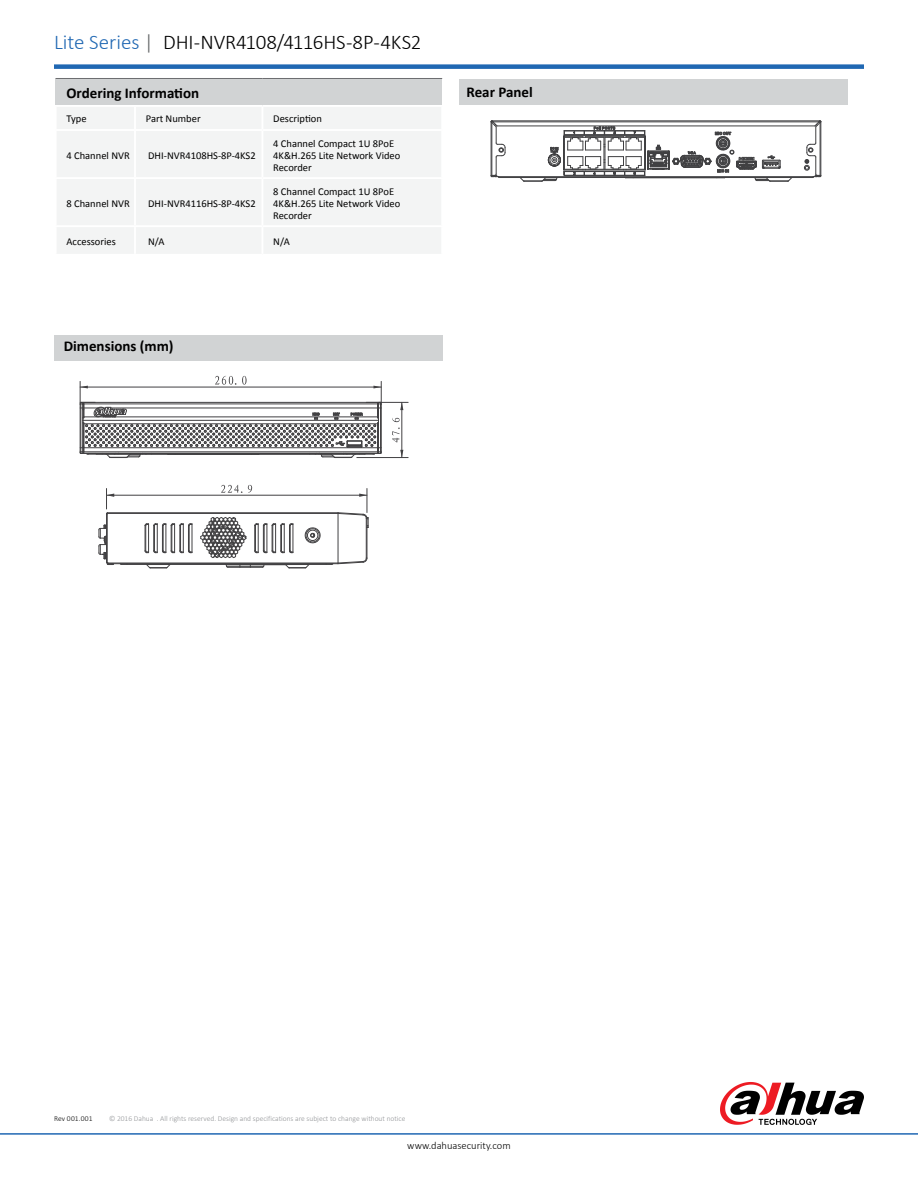
<style>
.page{position:relative;width:918px;height:1188px;background:#fff}
.page>*{position:absolute;margin:0;border:0;box-sizing:border-box;transform-origin:0 0}
.t1{font:300 21px "Calibri";letter-spacing:-.01em;color:#000}
.t2{font:700 15px "Calibri";color:#000}
.t3{font:10.5px/12px "Calibri";color:#000}
.t4{font:300 10.5px "Calibri";color:#000}
.t5{font:300 7.5px "Calibri";color:#939598}
.t6{font:300 7.5px "Calibri";letter-spacing:.015em;color:#000}
.s1{color:#2068b3}
.s2{color:#626466}
</style>
<div class="page">
<hr style="left:0;top:1133px;width:918px;height:2px;background:#2068b3">
<div style="left:54px;top:64px;width:810px;height:5px;background:#2068b3"></div>
<div style="left:56px;top:78px;width:386px;height:28px;background:#d1d3d4"></div>
<div style="left:57px;top:107px;width:384px;height:147px;background:#f3f4f4"></div>
<hr style="left:56px;top:78px;width:79px;height:1px;background:#6d6e71">
<hr style="left:135px;top:78px;width:127px;height:1px;background:#6d6e71">
<hr style="left:262px;top:78px;width:180px;height:1px;background:#6d6e71">
<hr style="left:55px;top:105px;width:80px;height:2px;background:#fff">
<hr style="left:55px;top:129px;width:80px;height:2px;background:#fff">
<hr style="left:55px;top:177px;width:80px;height:2px;background:#fff">
<hr style="left:135px;top:105px;width:127px;height:2px;background:#fff">
<hr style="left:134px;top:107px;width:2px;height:22px;background:#fff">
<hr style="left:262px;top:105px;width:181px;height:2px;background:#fff">
<svg style="left:262px;top:107px;width:1px;height:22px"></svg>
<hr style="left:135px;top:129px;width:127px;height:2px;background:#fff">
<hr style="left:134px;top:131px;width:2px;height:46px;background:#fff">
<hr style="left:135px;top:177px;width:127px;height:2px;background:#fff">
<hr style="left:134px;top:179px;width:2px;height:46px;background:#fff">
<hr style="left:262px;top:129px;width:181px;height:2px;background:#fff">
<hr style="left:262px;top:131px;width:1px;height:46px;background:#fff">
<hr style="left:262px;top:177px;width:181px;height:2px;background:#fff">
<hr style="left:262px;top:179px;width:1px;height:46px;background:#fff">
<hr style="left:135px;top:225px;width:127px;height:2px;background:#fff">
<hr style="left:134px;top:227px;width:2px;height:27px;background:#fff">
<hr style="left:262px;top:225px;width:181px;height:2px;background:#fff">
<svg style="left:262px;top:227px;width:1px;height:27px"></svg>
<hr style="left:55px;top:225px;width:80px;height:2px;background:#fff">
<svg style="left:720px;top:1082px;width:144px;height:43px"></svg>
<svg style="left:221px;top:485px;width:32px;height:8px"></svg>
<hr style="left:107px;top:495px;width:260px;height:1px;background:#414042">
<hr style="left:106px;top:514px;width:1px;height:49px;background:#414042">
<hr style="left:107px;top:514px;width:1px;height:50px;background:#414042">
<hr style="left:228px;top:567px;width:34px;height:1px;background:#414042">
<hr style="left:227px;top:566px;width:37px;height:1px;background:#414042">
<hr style="left:121px;top:564px;width:212px;height:1px;background:#414042">
<hr style="left:108px;top:563px;width:230px;height:1px;background:#414042">
<hr style="left:107px;top:513px;width:231px;height:1px;background:#414042">
<hr style="left:107px;top:512px;width:231px;height:1px;background:#414042">
<hr style="left:338px;top:513px;width:1px;height:51px;background:#414042">
<hr style="left:366px;top:518px;width:1px;height:40px;background:#414042">
<hr style="left:367px;top:518px;width:1px;height:40px;background:#414042">
<svg style="left:146px;top:565px;width:24px;height:4px"></svg>
<svg style="left:145px;top:523px;width:48px;height:30px"></svg>
<svg style="left:262px;top:565px;width:47px;height:4px"></svg>
<svg style="left:326px;top:558px;width:41px;height:7px"></svg>
<svg style="left:338px;top:489px;width:31px;height:39px"></svg>
<svg style="left:305px;top:527px;width:15px;height:17px"></svg>
<svg style="left:254px;top:523px;width:40px;height:30px"></svg>
<svg style="left:200px;top:517px;width:47px;height:41px"></svg>
<svg style="left:99px;top:525px;width:15px;height:40px"></svg>
<svg style="left:106px;top:489px;width:8px;height:26px"></svg>
<svg style="left:80px;top:376px;width:328px;height:82px"></svg>
<div style="left:55px;top:335px;width:388px;height:25px;background:#d1d3d4"></div>
<div style="left:460px;top:80px;width:388px;height:25px;background:#d1d3d4"></div>
<hr style="left:499px;top:177px;width:314px;height:1px;background:#404042">
<hr style="left:495px;top:176px;width:322px;height:1px;background:#404042">
<hr style="left:497px;top:126px;width:318px;height:1px;background:#404042">
<hr style="left:493px;top:122px;width:326px;height:1px;background:#404042">
<hr style="left:492px;top:121px;width:328px;height:1px;background:#404042">
<svg style="left:491px;top:121px;width:15px;height:57px"></svg>
<svg style="left:804px;top:121px;width:18px;height:57px"></svg>
<svg style="left:520px;top:127px;width:272px;height:55px"></svg>
<h1 class="t1" style="left:54px;top:29px;width:369px"><span class="s1">Lite Series</span> <span class="s2">|</span> DHI-NVR4108/4116HS-8P-4KS2</h1>
<h2 class="t2" style="left:66px;top:84px;width:134px">Ordering Information</h2>
<p class="t3" style="left:66px;top:113px;width:22px">Type</p>
<p class="t3" style="left:146px;top:113px;width:56px">Part Number</p>
<p class="t3" style="left:273px;top:113px;width:50px">Description</p>
<p class="t3" style="left:66px;top:149px;width:65px">4 Channel NVR</p>
<p class="t3" style="left:148px;top:149px;width:109px">DHI-NVR4108HS-8P-4KS2</p>
<p class="t3" style="left:273px;top:137px;width:129px">4 Channel Compact 1U 8PoE<br>4K&amp;H.265 Lite Network Video<br>Recorder</p>
<p class="t3" style="left:66px;top:197px;width:65px">8 Channel NVR</p>
<p class="t3" style="left:148px;top:197px;width:109px">DHI-NVR4116HS-8P-4KS2</p>
<p class="t3" style="left:273px;top:185px;width:129px">8 Channel Compact 1U 8PoE<br>4K&amp;H.265 Lite Network Video<br>Recorder</p>
<p class="t3" style="left:66px;top:236px;width:51px">Accessories</p>
<p class="t3" style="left:148px;top:236px;width:18px">N/A</p>
<p class="t3" style="left:273px;top:236px;width:18px">N/A</p>
<h2 class="t2" style="left:64px;top:336px;width:111px">Dimensions (mm)</h2>
<h2 class="t2" style="left:467px;top:82px;width:68px">Rear Panel</h2>
<p class="t6" style="left:54px;top:1113px;width:40px">Rev 001.001</p>
<p class="t5" style="left:109px;top:1113px;width:298px">© 2016 Dahua . All rights reserved. Design and specifications are subject to change without notice</p>
<p class="t4" style="left:407px;top:1139px;width:105px">www.dahuasecurity.com</p>
</div>
